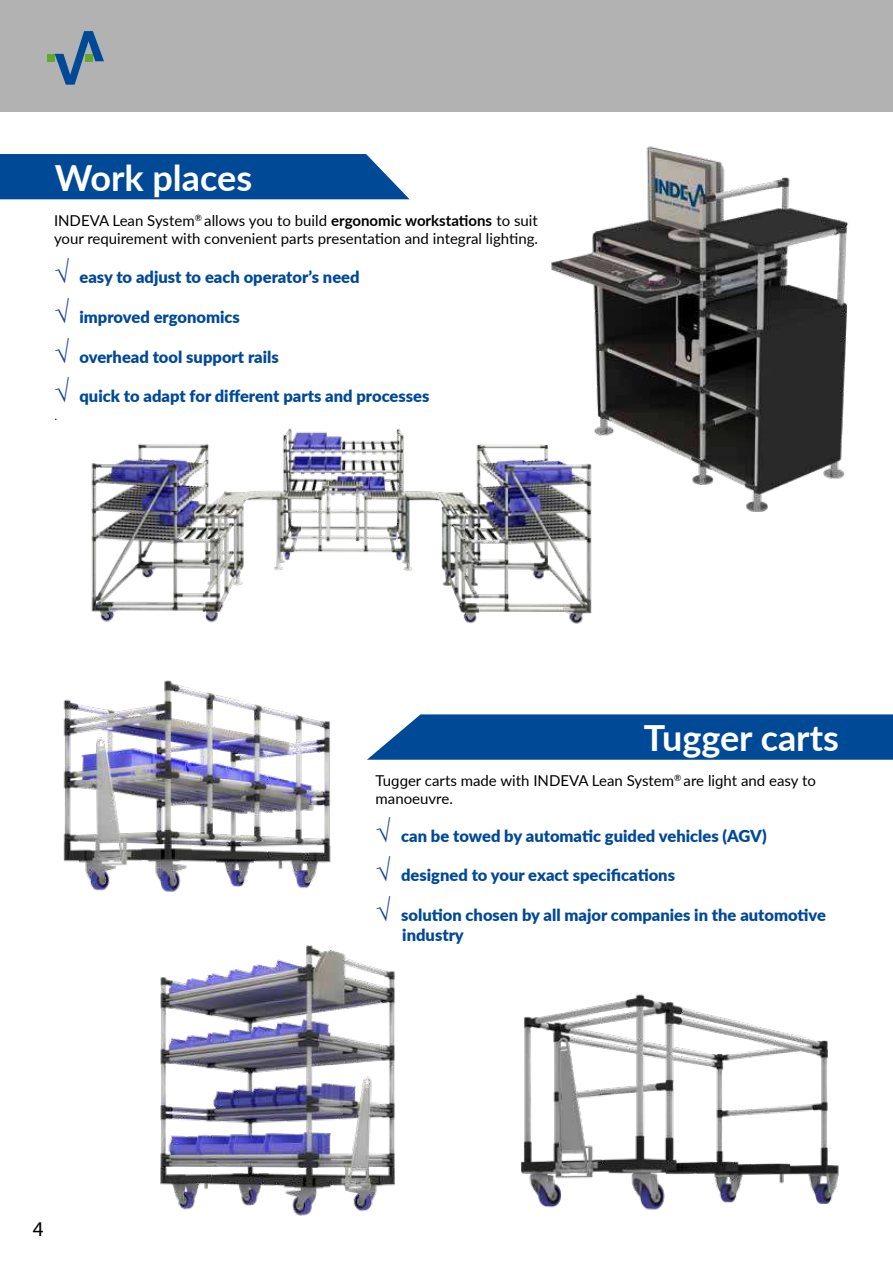
<style>
.page{position:relative;width:893px;height:1263px;background:#fff}
.page>*{position:absolute;margin:0;border:0;box-sizing:border-box;transform-origin:0 0}
.t1{font:700 36px "Lato";color:#fff}
.t2{font:21px "Myriad Pro";color:#000}
.t3{font:900 16.5px/19.8px "Lato";color:#004996}
.t4{font:15px/18px "Lato";color:#000}
.t5{font:300 15px "Lato";color:#000}
.s1{font-weight:700}
.s2{font-family:"Book Antiqua";font-weight:700;font-size:27px;color:#164194}
</style>
<div class="page">
<div style="left:0;top:0;width:893px;height:111px;background:#b2b2b2"></div>
<div style="left:0;top:154px;width:410px;height:45px;background:#004996"></div>
<img style="left:91px;top:428px;width:501px;height:196px">
<svg style="left:376px;top:714px;width:517px;height:46px;background:#0c529b"></svg>
<img style="left:63px;top:680px;width:313px;height:212px">
<img style="left:540px;top:994px;width:299px;height:216px">
<img style="left:548px;top:146px;width:300px;height:365px">
<img style="left:160px;top:945px;width:380px;height:271px">
<svg style="left:55px;top:31px;width:49px;height:54px"></svg>
<div style="left:85px;top:54px;width:7px;height:7px;background:#60a92c"></div>
<div style="left:47px;top:54px;width:7px;height:7px;background:#60a92c"></div>
<h1 class="t1" style="left:55px;top:164px;width:199px">Work places</h1>
<p class="t4" style="left:54px;top:211px;width:486px">INDEVA Lean System<sup>®</sup> allows you to build <span class="s1">ergonomic workstations</span> to suit your requirement with convenient parts presentation and integral lighting.</p>
<p class="t3" style="left:54px;top:267px;width:307px"><span class="s2">√</span> easy to adjust to each operator’s need</p>
<p class="t3" style="left:54px;top:306px;width:187px"><span class="s2">√</span> improved ergonomics</p>
<p class="t3" style="left:54px;top:346px;width:226px"><span class="s2">√</span> overhead tool support rails</p>
<p class="t3" style="left:54px;top:385px;width:377px"><span class="s2">√</span> quick to adapt for different parts and processes</p>
<p class="t5" style="left:54px;top:409px;width:5px">.</p>
<p class="t2" style="left:33px;top:1216px;width:12px">4</p>
<h1 class="t1" style="left:644px;top:724px;width:197px">Tugger carts</h1>
<p class="t4" style="left:376px;top:771px;width:442px">Tugger carts made with INDEVA Lean System<sup>®</sup> are light and easy to manoeuvre.</p>
<p class="t3" style="left:376px;top:825px;width:393px"><span class="s2">√</span> can be towed by automatic guided vehicles (AGV)</p>
<p class="t3" style="left:376px;top:865px;width:301px"><span class="s2">√</span> designed to your exact specifications</p>
<p class="t3" style="left:402px;top:904px;width:425px;text-indent:-27px"><span class="s2">√</span> solution chosen by all major companies in the automotive industry</p>
</div>
